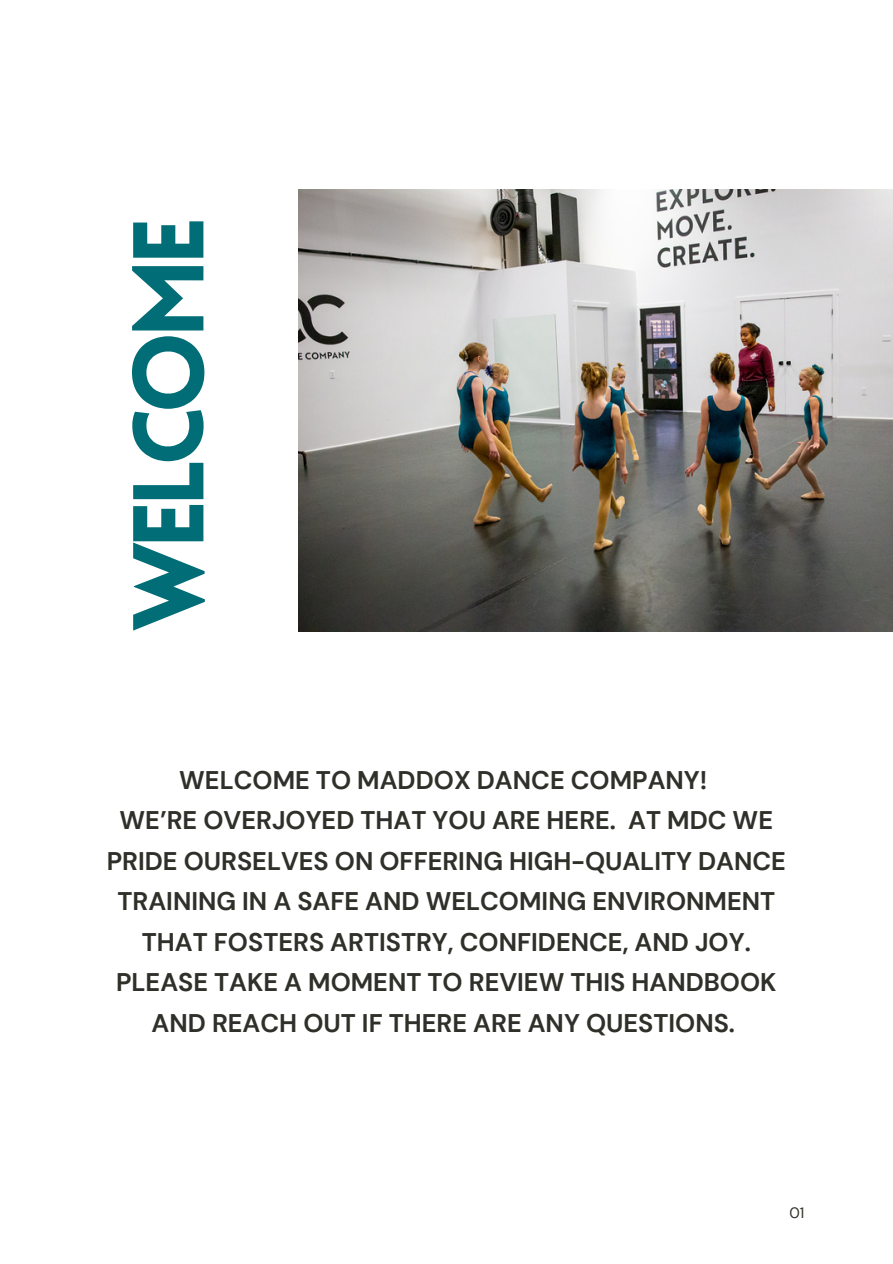
<style>
.page{position:relative;width:893px;height:1264px;background:#fff}
.page>*{position:absolute;margin:0;border:0;box-sizing:border-box;transform-origin:0 0}
.t1{font:900 98.25px "Lovelo";letter-spacing:-.075em;color:#006d77}
.t2{font:700 25.5px/40.5px "DM Sans";color:#2f3029;text-align:center}
.t3{font:15px "DM Sans";color:#2f3029}
</style>
<div class="page">
<img style="left:298px;top:189px;width:594px;height:442px">
<p class="t1" style="left:130px;top:631px;width:416px;rotate:-90deg">WELCOME</p>
<p class="t2" style="left:179px;top:759px;width:529px">WELCOME TO MADDOX DANCE COMPANY!</p>
<p class="t2" style="left:107px;top:800px;width:680px">WE’RE OVERJOYED THAT YOU ARE HERE. AT MDC WE PRIDE OURSELVES ON OFFERING HIGH-QUALITY DANCE TRAINING IN A SAFE AND WELCOMING ENVIRONMENT THAT FOSTERS ARTISTRY, CONFIDENCE, AND JOY.<br>PLEASE TAKE A MOMENT TO REVIEW THIS HANDBOOK AND REACH OUT IF THERE ARE ANY QUESTIONS.</p>
<p class="t3" style="left:789px;top:1203px;width:16px">01</p>
</div>
